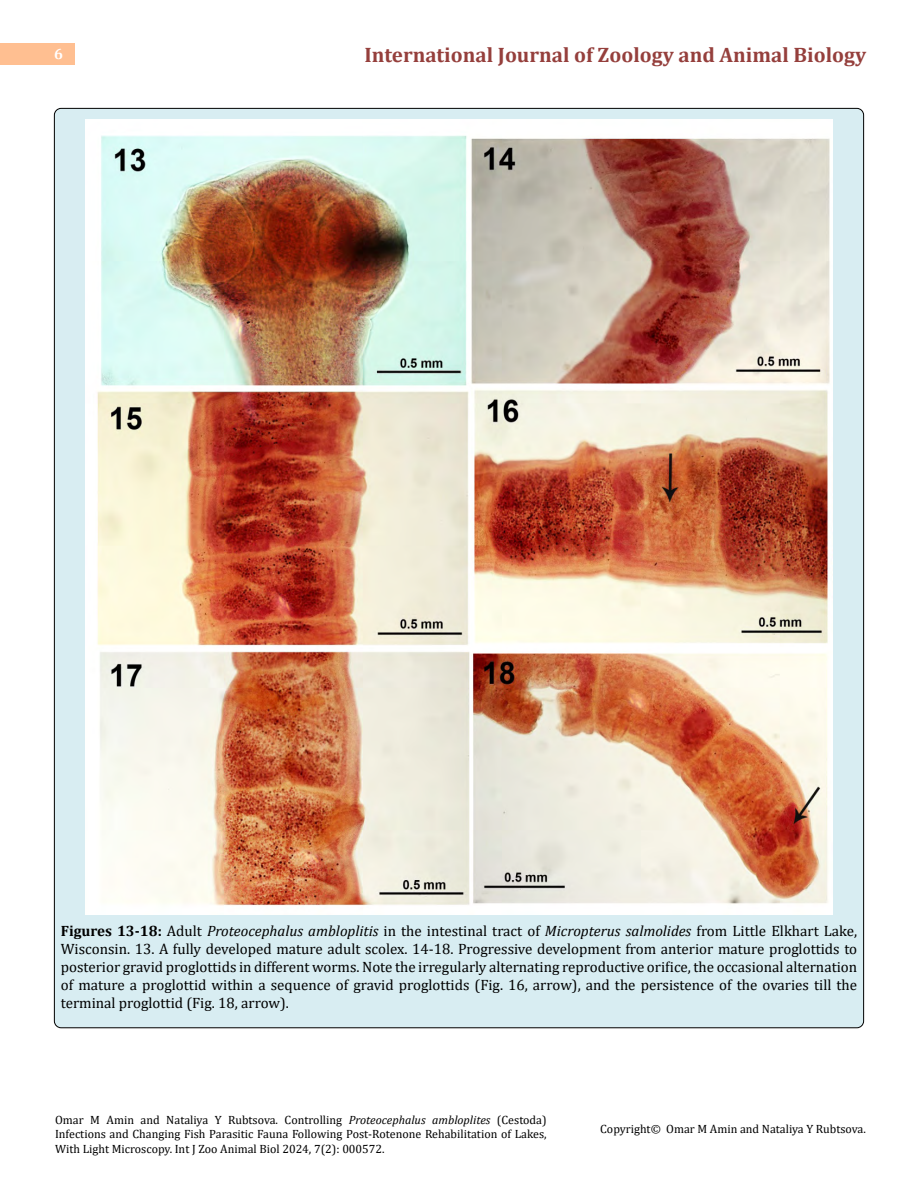
<style>
.page{position:relative;width:918px;height:1188px;background:#fff}
.page>*{position:absolute;margin:0;border:0;box-sizing:border-box;transform-origin:0 0}
.t1{font:700 21px "Cambria";color:#953f3c}
.t2{font:15px/18px "Cambria";color:#000;text-align:justify}
.t3{font:700 15px "Cambria";color:#fff}
.t4{font:12px/14.4px "Cambria";color:#000;text-align:justify}
.s1{font-weight:700}
.s2{font-style:italic}
</style>
<div class="page">
<div style="left:0;top:43px;width:75px;height:21px;background:#ffbf91"></div>
<div style="left:54px;top:108px;width:810px;height:920px;background:#d8edf2;border-radius:7px"></div>
<img style="left:85px;top:120px;width:748px;height:794px">
<p class="t3" style="left:54px;top:44px;width:10px">6</p>
<h1 class="t1" style="left:364px;top:40px;width:503px">International Journal of Zoology and Animal Biology</h1>
<p class="t2" style="left:61px;top:922px;width:798px"><span class="s1">Figures 13-18:</span> Adult <span class="s2">Proteocephalus ambloplitis</span> in the intestinal tract of <span class="s2">Micropterus salmolides</span> from Little Elkhart Lake, Wisconsin. 13. A fully developed mature adult scolex. 14-18. Progressive development from anterior mature proglottids to posterior gravid proglottids in different worms. Note the irregularly alternating reproductive orifice, the occasional alternation of mature a proglottid within a sequence of gravid proglottids (Fig. 16, arrow), and the persistence of the ovaries till the terminal proglottid (Fig. 18, arrow).</p>
<p class="t4" style="left:55px;top:1113px;width:493px">Omar M Amin and Nataliya Y Rubtsova. Controlling <span class="s2">Proteocephalus ambloplites</span> (Cestoda)<br>Infections and Changing Fish Parasitic Fauna Following Post-Rotenone Rehabilitation of Lakes, With Light Microscopy. Int J Zoo Animal Biol 2024, 7(2): 000572.</p>
<p class="t4" style="left:600px;top:1121px;width:267px">Copyright© Omar M Amin and Nataliya Y Rubtsova.</p>
</div>
